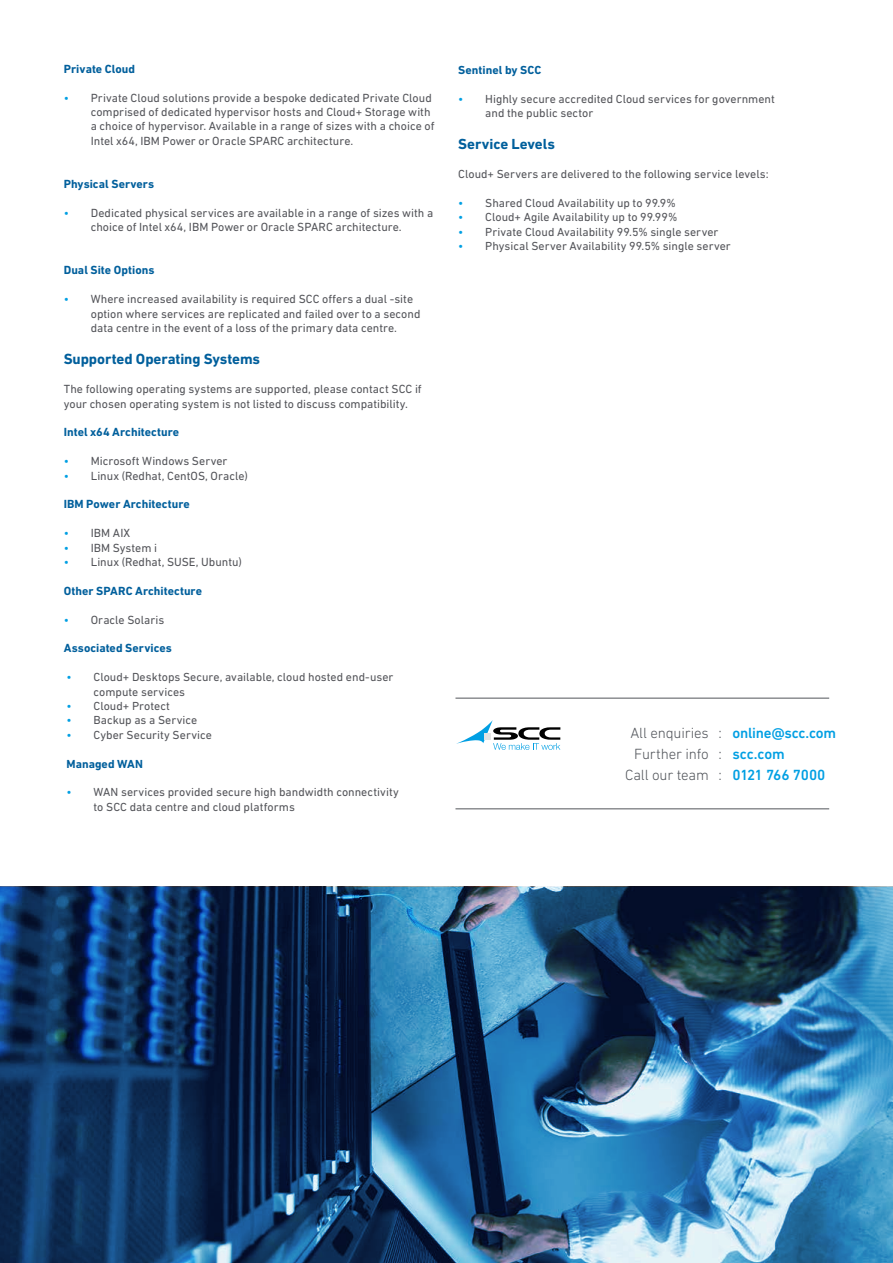
<style>
.page{position:relative;width:893px;height:1263px;background:#fff}
.page>*{position:absolute;margin:0;border:0;box-sizing:border-box;transform-origin:0 0}
.t1{font:300 15px/21px "DIN Next LT Pro";letter-spacing:-.01em;color:#52555b;text-align:right}
.t2{font:500 15px/21px "DIN Next LT Pro";letter-spacing:-.015em;color:#009fe3}
.t3{font:700 15px "DIN Next LT Pro";letter-spacing:-.005em;color:#005f9c}
.t4{font:700 14.85px "DIN Next LT Pro";letter-spacing:-.005em;color:#005f9c}
.t5{font:12px/14.4px "DIN Next LT Pro";color:#535459}
.t6{font:700 12px "DIN Next LT Pro";color:#005f9c}
.t7{font:11.85px/14.4px "DIN Next LT Pro";color:#535459}
.t8{font:700 11.85px "DIN Next LT Pro";letter-spacing:.005em;color:#005f9c}
.s1{font-size:11.85px;color:#009fe3}
.s2{color:#009fe3}
</style>
<div class="page">
<hr style="left:455px;top:698px;width:374px;height:1px;background:#52555b">
<svg style="left:456px;top:720px;width:104px;height:30px"></svg>
<hr style="left:455px;top:808px;width:374px;height:1px;background:#52555b">
<svg style="left:0;top:887px;width:893px;height:376px;background:#285781"></svg>
<p class="t6" style="left:64px;top:62px;width:73px">Private Cloud</p>
<p class="t5" style="left:91px;top:90px;width:345px;text-indent:-27px"><span class="s1">•</span> Private Cloud solutions provide a bespoke dedicated Private Cloud comprised of dedicated hypervisor hosts and Cloud+ Storage with a choice of hypervisor. Available in a range of sizes with a choice of Intel x64, IBM Power or Oracle SPARC architecture.</p>
<p class="t6" style="left:64px;top:177px;width:92px">Physical Servers</p>
<p class="t5" style="left:64px;top:205px;width:371px;text-align:center"><span class="s1">•</span> Dedicated physical services are available in a range of sizes with a choice of Intel x64, IBM Power or Oracle SPARC architecture.</p>
<p class="t6" style="left:64px;top:263px;width:92px">Dual Site Options</p>
<p class="t5" style="left:91px;top:292px;width:331px;text-indent:-27px"><span class="s1">•</span> Where increased availability is required SCC offers a dual -site option where services are replicated and failed over to a second data centre in the event of a loss of the primary data centre.</p>
<p class="t3" style="left:64px;top:351px;width:198px">Supported Operating Systems</p>
<p class="t5" style="left:64px;top:382px;width:359px">The following operating systems are supported, please contact SCC if your chosen operating system is not listed to discuss compatibility.</p>
<p class="t6" style="left:64px;top:425px;width:117px">Intel x64 Architecture</p>
<p class="t5" style="left:64px;top:454px;width:165px"><span class="s1">•</span> Microsoft Windows Server</p>
<p class="t5" style="left:64px;top:468px;width:185px"><span class="s1">•</span> Linux (Redhat, CentOS, Oracle)</p>
<p class="t6" style="left:64px;top:497px;width:128px">IBM Power Architecture</p>
<p class="t5" style="left:64px;top:526px;width:68px"><span class="s1">•</span> IBM AIX</p>
<p class="t5" style="left:64px;top:540px;width:95px"><span class="s1">•</span> IBM System i</p>
<p class="t5" style="left:64px;top:555px;width:180px"><span class="s1">•</span> Linux (Redhat, SUSE, Ubuntu)</p>
<p class="t6" style="left:64px;top:584px;width:140px">Other SPARC Architecture</p>
<p class="t5" style="left:64px;top:612px;width:102px"><span class="s1">•</span> Oracle Solaris</p>
<p class="t6" style="left:64px;top:641px;width:110px">Associated Services</p>
<p class="t7" style="left:94px;top:670px;width:302px;text-indent:-27px"><span class="s2">•</span> Cloud+ Desktops Secure, available, cloud hosted end-user compute services</p>
<p class="t7" style="left:67px;top:699px;width:105px"><span class="s2">•</span> Cloud+ Protect</p>
<p class="t7" style="left:67px;top:713px;width:132px"><span class="s2">•</span> Backup as a Service</p>
<p class="t7" style="left:67px;top:727px;width:147px"><span class="s2">•</span> Cyber Security Service</p>
<p class="t8" style="left:67px;top:757px;width:78px">Managed WAN</p>
<p class="t7" style="left:94px;top:785px;width:307px;text-indent:-27px"><span class="s2">•</span> WAN services provided secure high bandwidth connectivity to SCC data centre and cloud platforms</p>
<p class="t8" style="left:458px;top:63px;width:85px">Sentinel by SCC</p>
<p class="t7" style="left:485px;top:91px;width:291px;text-indent:-27px"><span class="s2">•</span> Highly secure accredited Cloud services for government and the public sector</p>
<p class="t4" style="left:458px;top:136px;width:98px">Service Levels</p>
<p class="t7" style="left:458px;top:167px;width:312px">Cloud+ Servers are delivered to the following service levels:</p>
<p class="t7" style="left:458px;top:196px;width:219px"><span class="s2">•</span> Shared Cloud Availability up to 99.9%</p>
<p class="t7" style="left:458px;top:210px;width:221px"><span class="s2">•</span> Cloud+ Agile Availability up to 99.99%</p>
<p class="t7" style="left:458px;top:224px;width:262px"><span class="s2">•</span> Private Cloud Availability 99.5% single server</p>
<p class="t7" style="left:458px;top:239px;width:274px"><span class="s2">•</span> Physical Server Availability 99.5% single server</p>
<p class="t1" style="left:625px;top:723px;width:85px">All enquiries<br>Further info<br>Call our team</p>
<p class="t2" style="left:732px;top:723px;width:105px">online@scc.com scc.com<br>0121 766 7000</p>
<p class="t1" style="left:718px;top:723px;width:5px;text-align:justify">: : :</p>
</div>
